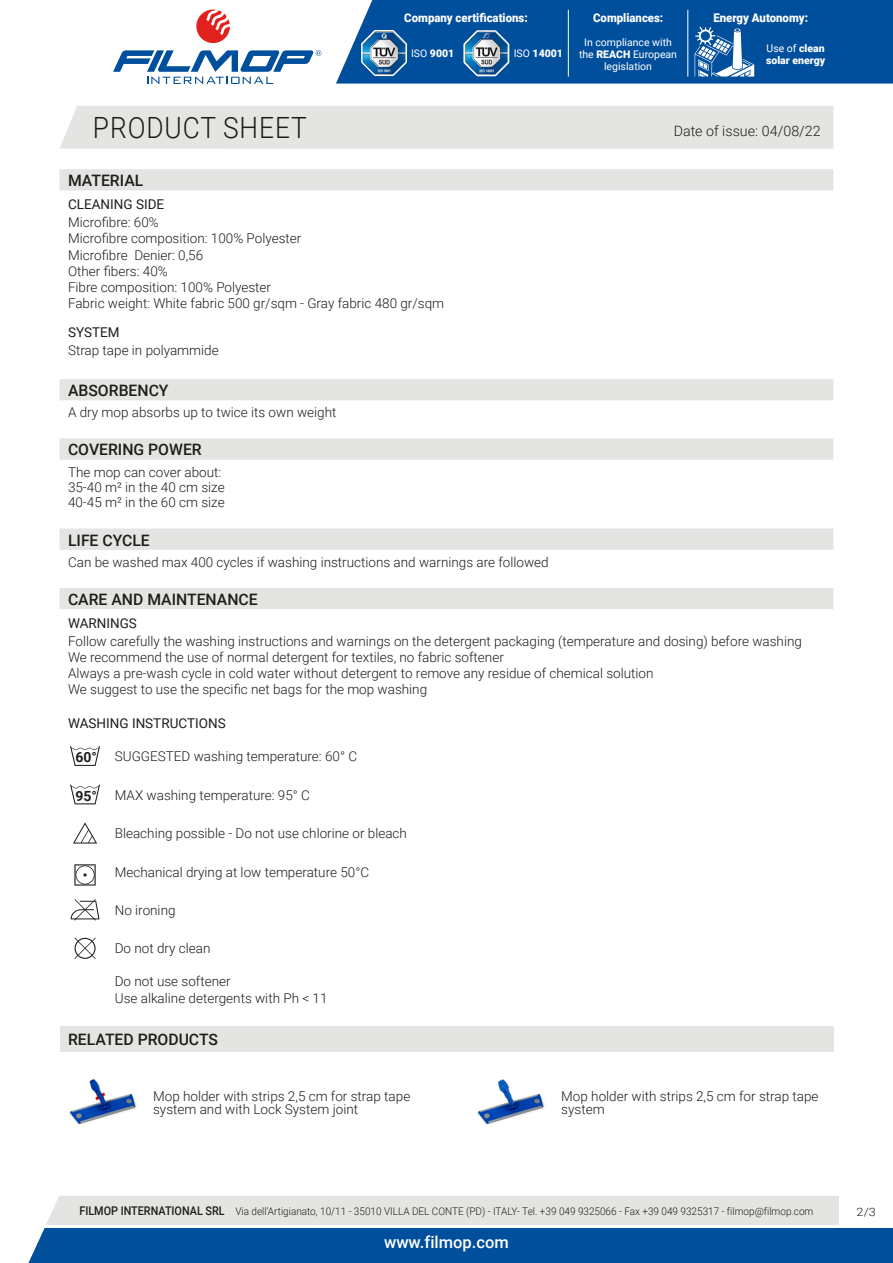
<style>
.page{position:relative;width:893px;height:1263px;background:#fff}
.page>*{position:absolute;margin:0;border:0;box-sizing:border-box;transform-origin:0 0}
.t1{font:300 29.25px "Roboto";letter-spacing:.035em;color:#1d1d1b;scale:.9 1}
.t2{font:500 16.5px "Roboto";color:#fff}
.t3{font:500 15.75px "Roboto";color:#1d1d1b}
.t4{font:300 14.25px "Roboto";color:#1d1d1b}
.t5{font:700 13.95px "Roboto";color:#1d1d1b}
.t6{font:300 13.5px/16.2px "Roboto";color:#1d1d1b}
.t7{font:13.5px "Roboto";color:#1d1d1b}
.t8{font:900 12px "Roboto";color:#fff;scale:.95 1}
.t9{font:300 11.55px "Roboto";color:#1d1d1b;scale:1.11 1}
.t10{font:300 10.5px "Roboto";color:#1d1d1b;scale:.95 1}
.t11{font:10.5px/12px "Roboto";color:#fff;text-align:center}
.t12{font:900 10.5px/12px "Roboto";color:#fff}
.s1{font-weight:400}
.s2{font-weight:900}
.s3{font-weight:500;font-size:12px}
</style>
<div class="page">
<svg style="left:28px;top:1196px;width:865px;height:67px;background:#6893bd"></svg>
<div style="left:60px;top:106px;width:773px;height:43px;background:#e4e4e3"></div>
<svg style="left:196px;top:10px;width:34px;height:34px"></svg>
<svg style="left:113px;top:50px;width:208px;height:34px"></svg>
<div style="left:336px;top:0;width:557px;height:84px;background:#004f9c"></div>
<svg style="left:462px;top:28px;width:49px;height:50px"></svg>
<img style="left:465px;top:32px;width:43px;height:43px">
<svg style="left:360px;top:28px;width:48px;height:49px"></svg>
<img style="left:362px;top:31px;width:44px;height:44px">
<hr style="left:568px;top:10px;width:1px;height:67px;background:#fff">
<hr style="left:688px;top:10px;width:1px;height:67px;background:#fff">
<svg style="left:695px;top:27px;width:59px;height:50px"></svg>
<div style="left:60px;top:169px;width:773px;height:21px;background:#e4e4e3"></div>
<div style="left:60px;top:379px;width:773px;height:21px;background:#e4e4e3"></div>
<div style="left:60px;top:438px;width:773px;height:22px;background:#e4e4e3"></div>
<div style="left:60px;top:528px;width:773px;height:22px;background:#e4e4e3"></div>
<div style="left:60px;top:588px;width:773px;height:21px;background:#e4e4e3"></div>
<svg style="left:70px;top:746px;width:30px;height:20px"></svg>
<svg style="left:70px;top:784px;width:30px;height:20px"></svg>
<svg style="left:73px;top:822px;width:24px;height:21px"></svg>
<svg style="left:74px;top:864px;width:22px;height:21px"></svg>
<svg style="left:71px;top:899px;width:28px;height:21px"></svg>
<svg style="left:74px;top:938px;width:22px;height:21px"></svg>
<div style="left:74px;top:938px;width:22px;height:21px;border:1px solid #1d1d1b;border-radius:50%"></div>
<div style="left:60px;top:1026px;width:773px;height:26px;background:#e4e4e3"></div>
<img style="left:69px;top:1079px;width:68px;height:46px">
<img style="left:477px;top:1079px;width:68px;height:46px">
<hr style="left:45px;top:1225px;width:848px;height:2px;background:#fff">
<div style="left:839px;top:1196px;width:54px;height:31px;background:#fff"></div>
<p class="t8" style="left:404px;top:9px;width:131px">Company certifications:</p>
<p class="t12" style="left:411px;top:47px;width:45px"><span class="s1">ISO</span> 9001</p>
<p class="t12" style="left:514px;top:47px;width:51px"><span class="s1">ISO</span> 14001</p>
<p class="t8" style="left:593px;top:9px;width:75px">Compliances:</p>
<p class="t8" style="left:713px;top:9px;width:101px">Energy Autonomy:</p>
<p class="t11" style="left:579px;top:35px;width:100px">In compliance with the <span class="s2">REACH</span> European legislation</p>
<p class="t12" style="left:766px;top:41px;width:61px"><span class="s1">Use of</span> clean solar energy</p>
<h1 class="t1" style="left:93px;top:107px;width:239px">PRODUCT SHEET</h1>
<p class="t4" style="left:674px;top:121px;width:148px">Date of issue: 04/08/22</p>
<p class="t3" style="left:68px;top:170px;width:77px">MATERIAL</p>
<p class="t7" style="left:68px;top:195px;width:98px">CLEANING SIDE</p>
<p class="t6" style="left:68px;top:214px;width:378px">Microfibre: 60%<br>Microfibre composition: 100% Polyester<br>Microfibre Denier: 0,56<br>Other fibers: 40%<br>Fibre composition: 100% Polyester<br>Fabric weight: White fabric 500 gr/sqm - Gray fabric 480 gr/sqm</p>
<p class="t7" style="left:68px;top:323px;width:53px">SYSTEM</p>
<p class="t6" style="left:68px;top:342px;width:152px">Strap tape in polyammide</p>
<p class="t3" style="left:68px;top:379px;width:102px">ABSORBENCY</p>
<p class="t6" style="left:68px;top:404px;width:270px">A dry mop absorbs up to twice its own weight</p>
<p class="t3" style="left:68px;top:439px;width:135px">COVERING POWER</p>
<p class="t6" style="left:68px;top:464px;width:158px;line-height:15px">The mop can cover about:<br>35-40 m² in the 40 cm size<br>40-45 m² in the 60 cm size</p>
<p class="t3" style="left:68px;top:529px;width:83px">LIFE CYCLE</p>
<p class="t6" style="left:68px;top:553px;width:482px">Can be washed max 400 cycles if washing instructions and warnings are followed</p>
<p class="t3" style="left:68px;top:588px;width:191px">CARE AND MAINTENANCE</p>
<p class="t7" style="left:68px;top:613px;width:70px">WARNINGS</p>
<p class="t6" style="left:68px;top:632px;width:735px">Follow carefully the washing instructions and warnings on the detergent packaging (temperature and dosing) before washing We recommend the use of normal detergent for textiles, no fabric softener<br>Always a pre-wash cycle in cold water without detergent to remove any residue of chemical solution<br>We suggest to use the specific net bags for the mop washing</p>
<p class="t7" style="left:68px;top:714px;width:159px">WASHING INSTRUCTIONS</p>
<p class="t5" style="left:75px;top:747px;width:23px">60°</p>
<p class="t6" style="left:115px;top:748px;width:244px">SUGGESTED washing temperature: 60° C</p>
<p class="t5" style="left:75px;top:786px;width:23px">95°</p>
<p class="t6" style="left:115px;top:786px;width:197px">MAX washing temperature: 95° C</p>
<p class="t6" style="left:115px;top:825px;width:294px">Bleaching possible - Do not use chlorine or bleach</p>
<p class="t6" style="left:115px;top:863px;width:256px">Mechanical drying at low temperature 50°C</p>
<p class="t6" style="left:115px;top:901px;width:62px">No ironing</p>
<p class="t6" style="left:115px;top:940px;width:97px">Do not dry clean</p>
<p class="t6" style="left:115px;top:973px;width:214px">Do not use softener<br>Use alkaline detergents with Ph &lt; 11</p>
<p class="t3" style="left:68px;top:1028px;width:151px">RELATED PRODUCTS</p>
<p class="t6" style="left:153px;top:1088px;width:259px;line-height:13.5px">Mop holder with strips 2,5 cm for strap tape system and with Lock System joint</p>
<p class="t6" style="left:561px;top:1088px;width:259px;line-height:13.5px">Mop holder with strips 2,5 cm for strap tape system</p>
<p class="t10" style="left:79px;top:1204px;width:774px"><span class="s3">FILMOP INTERNATIONAL SRL</span> Via dell’Artigianato, 10/11 - 35010 VILLA DEL CONTE (PD) - ITALY- Tel. +39 049 9325066 - Fax +39 049 9325317 - filmop@filmop.com</p>
<p class="t2" style="left:384px;top:1230px;width:126px">www.filmop.com</p>
<p class="t9" style="left:857px;top:1204px;width:19px">2/3</p>
</div>
